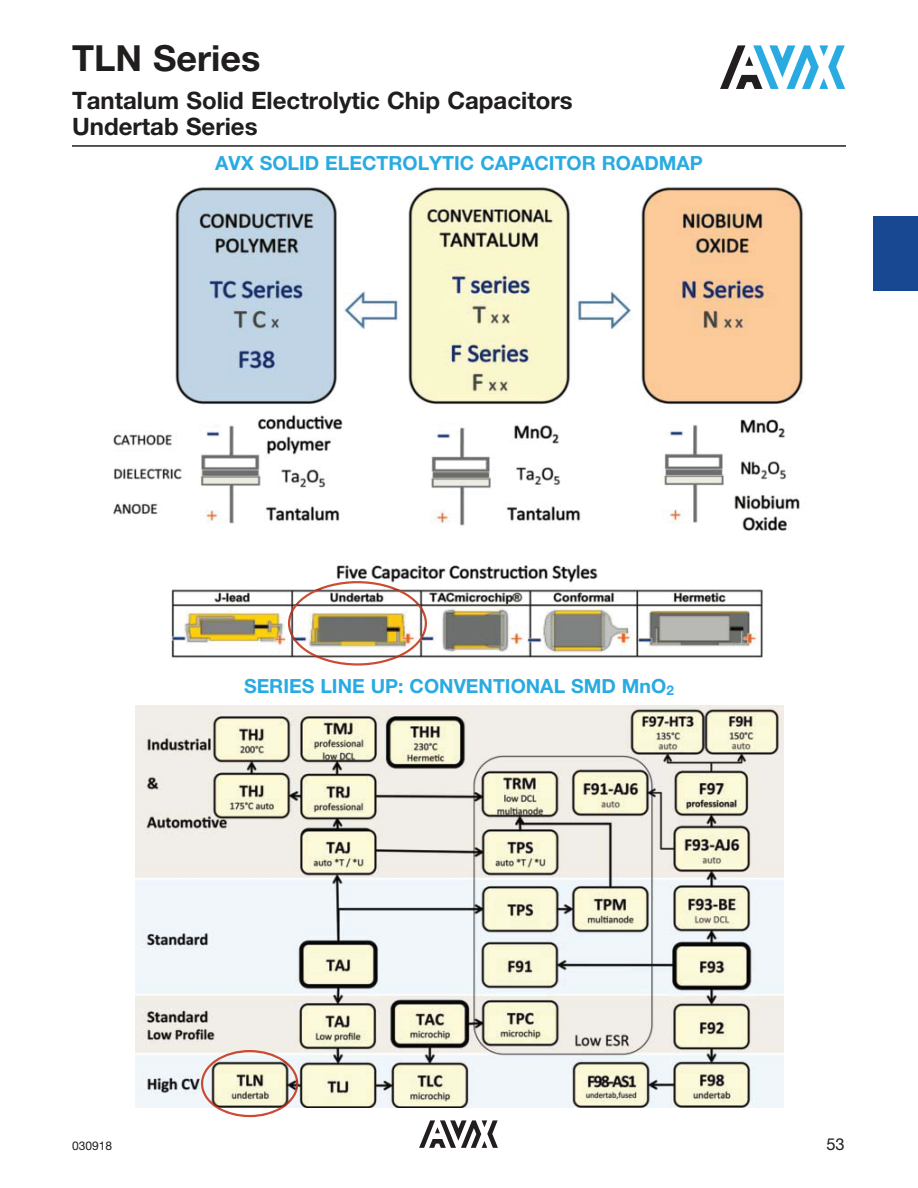
<style>
.page{position:relative;width:918px;height:1188px;background:#fff}
.page>*{position:absolute;margin:0;border:0;box-sizing:border-box;transform-origin:0 0}
.t1{font:700 36px "Helvetica Neue LT Std";color:#201d1d}
.t2{font:700 24px/25.5px "Helvetica Neue LT Std";color:#201d1d}
.t3{font:700 19.5px "Helvetica Neue LT Std";color:#29abe2}
.t4{font:16.5px "Helvetica Neue LT Std";color:#201d1d}
.t5{font:12px "Helvetica Neue LT Std";color:#201d1d}
.s1{font-size:13.5px}
</style>
<div class="page">
<div style="left:873px;top:216px;width:45px;height:75px;background:#184891"></div>
<svg style="left:720px;top:45px;width:125px;height:44px"></svg>
<svg style="left:419px;top:1120px;width:79px;height:28px"></svg>
<hr style="left:72px;top:145px;width:774px;height:2px;background:#201d1d">
<img style="left:113px;top:187px;width:693px;height:471px">
<img style="left:136px;top:705px;width:648px;height:403px">
<img style="left:288px;top:581px;width:139px;height:85px">
<svg style="left:216px;top:1108px;width:67px;height:9px"></svg>
<img style="left:201px;top:1050px;width:97px;height:58px">
<h1 class="t1" style="left:72px;top:45px;width:190px">TLN Series</h1>
<p class="t2" style="left:72px;top:91px;width:502px">Tantalum Solid Electrolytic Chip Capacitors<br>Undertab Series</p>
<p class="t3" style="left:215px;top:156px;width:489px">AVX SOLID ELECTROLYTIC CAPACITOR ROADMAP</p>
<p class="t3" style="left:244px;top:679px;width:431px">SERIES LINE UP: CONVENTIONAL SMD MnO<span class="s1">2</span></p>
<p class="t5" style="left:72px;top:1142px;width:42px">030918</p>
<p class="t4" style="left:826px;top:1139px;width:20px">53</p>
</div>
